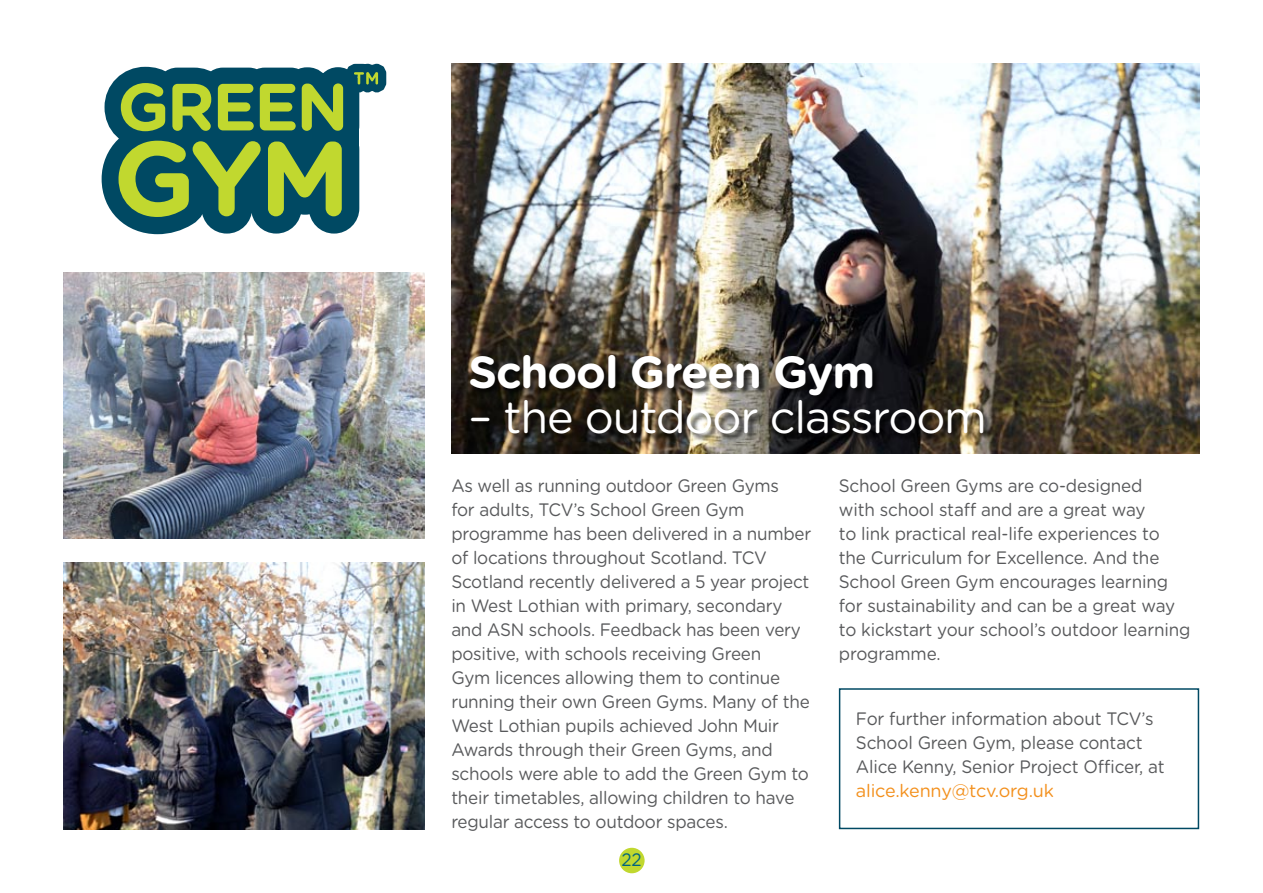
<style>
.page{position:relative;width:1263px;height:893px;background:#fff}
.page>*{position:absolute;margin:0;border:0;box-sizing:border-box;transform-origin:0 0}
.t1{font:45px "Gotham Rounded";letter-spacing:-.025em;color:#fff}
.t2{font:700 45px "Gotham Rounded";letter-spacing:-.025em;color:#fff}
.t3{font:18px/24px "Gotham Rounded";letter-spacing:-.015em;color:#58595b;scale:.95 1}
.t4{font:18px "Gotham Rounded";letter-spacing:-.02em;color:#f3901d}
.t5{font:18px "Gotham Rounded";color:#00647f;scale:.95 1}
</style>
<div class="page">
<div style="left:619px;top:848px;width:26px;height:25px;background:#c1d82f;border-radius:50%"></div>
<img style="left:451px;top:64px;width:748px;height:390px">
<img style="left:64px;top:563px;width:360px;height:266px">
<div style="left:470px;top:354px;width:765px;height:123px;background:#000;opacity:.75"></div>
<div style="left:839px;top:688px;width:360px;height:141px;border:2px solid #004963"></div>
<svg style="left:101px;top:63px;width:286px;height:172px"></svg>
<img style="left:64px;top:272px;width:360px;height:267px">
<h1 class="t2" style="left:468px;top:339px;width:408px">School Green Gym</h1>
<h1 class="t1" style="left:468px;top:386px;width:520px">– the outdoor classroom</h1>
<p class="t3" style="left:451px;top:473px;width:380px">As well as running outdoor Green Gyms<br>for adults, TCV’s School Green Gym programme has been delivered in a number of locations throughout Scotland. TCV Scotland recently delivered a 5 year project in West Lothian with primary, secondary and ASN schools. Feedback has been very positive, with schools receiving Green<br>Gym licences allowing them to continue running their own Green Gyms. Many of the West Lothian pupils achieved John M uir Awards through their Green Gyms, and schools were able to add the Green Gym to their timetables, allowing children to have regular access to outdoor spaces.</p>
<p class="t3" style="left:839px;top:472px;width:372px">School Green Gyms are co-designed<br>with school staff and are a great way<br>to link practical real-life experiences to the Curriculum for Excellence. And the School Green Gym encourages learning for sustainability and can be a great way to kickstart your school’s outdoor learning programme.</p>
<p class="t3" style="left:856px;top:705px;width:327px">For further information about TCV’s<br>School Green Gym, please contact<br>Alice Kenny, Senior Project Officer, at</p>
<p class="t4" style="left:856px;top:778px;width:200px">alice.kenny@tcv.org.uk</p>
<p class="t5" style="left:621px;top:847px;width:23px">22</p>
</div>
